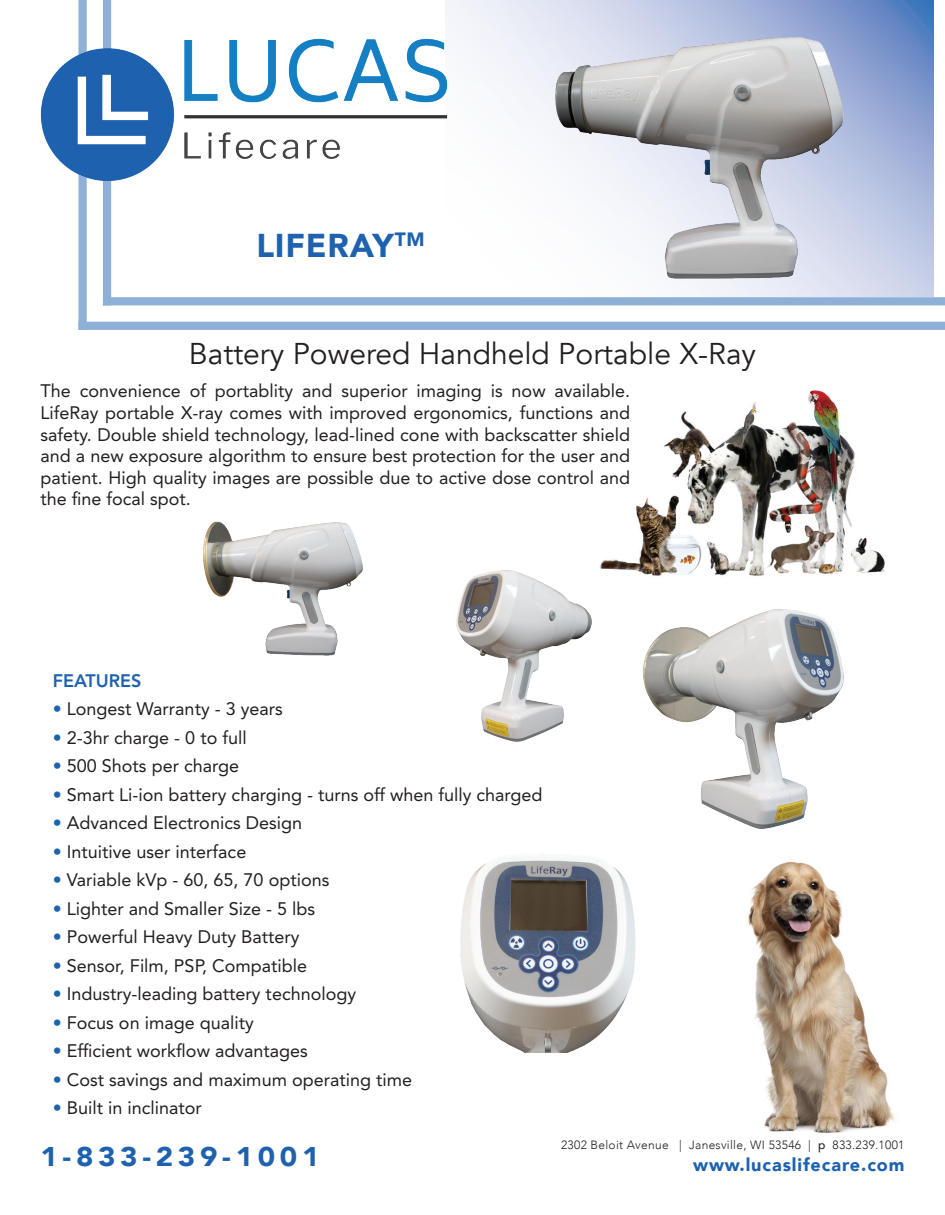
<style>
.page{position:relative;width:945px;height:1215px;background:#fff}
.page>*{position:absolute;margin:0;border:0;box-sizing:border-box;transform-origin:0 0}
.t1{font:900 33px "Avenir";letter-spacing:.025em;color:#1e62af}
.t2{font:30px "Avenir";color:#231f20}
.t3{font:900 27px "Avenir";letter-spacing:.16em;color:#1e62af;scale:1.09 1}
.t4{font:18px/21.6px "Avenir LT Std";color:#231f20;text-align:justify}
.t5{font:900 18px "Avenir";letter-spacing:.05em;color:#1e62af}
.t6{font:800 18px "Avenir LT Std";color:#1e62af}
.t7{font:300 12px "Avenir";letter-spacing:.025em;color:#231f20}
.s1{color:#1e62af}
.s2{font-weight:500}
</style>
<div class="page">
<svg style="left:485px;top:0;width:448px;height:297px"></svg>
<img style="left:600px;top:390px;width:286px;height:186px">
<div style="left:78px;top:0;width:9px;height:330px;background:#8eb0d7"></div>
<div style="left:78px;top:322px;width:867px;height:8px;background:#8eb0d7"></div>
<div style="left:103px;top:0;width:8px;height:305px;background:#8eb0d7"></div>
<div style="left:103px;top:297px;width:842px;height:8px;background:#8eb0d7"></div>
<img style="left:40px;top:0;width:445px;height:183px">
<img style="left:747px;top:862px;width:149px;height:271px">
<img style="left:460px;top:854px;width:176px;height:198px">
<img style="left:643px;top:609px;width:201px;height:220px">
<img style="left:203px;top:521px;width:160px;height:135px">
<img style="left:456px;top:570px;width:136px;height:172px">
<img style="left:553px;top:35px;width:293px;height:246px">
<h1 class="t1" style="left:256px;top:217px;width:170px">LIFERAY<sup>TM</sup></h1>
<h2 class="t2" style="left:189px;top:336px;width:569px">Battery Powered Handheld Portable X-Ray</h2>
<p class="t4" style="left:41px;top:381px;width:591px">The convenience of portablity and superior imaging is now available.<br>LifeRay portable X-ray comes with improved ergonomics, functions and safety. Double shield technology, lead-lined cone with backscatter shield and a new exposure algorithm to ensure best protection for the user and patient. High quality images are possible due to active dose control and the fine focal spot.</p>
<p class="t6" style="left:53px;top:670px;width:90px">FEATURES</p>
<p class="t4" style="left:53px;top:698px;width:231px"><span class="s1">•</span> Longest Warranty - 3 years</p>
<p class="t4" style="left:53px;top:727px;width:195px"><span class="s1">•</span> 2-3hr charge - 0 to full</p>
<p class="t4" style="left:53px;top:755px;width:188px"><span class="s1">•</span> 500 Shots per charge</p>
<p class="t4" style="left:53px;top:784px;width:491px"><span class="s1">•</span> Smart Li-ion battery charging - turns off when fully charged</p>
<p class="t4" style="left:53px;top:812px;width:251px"><span class="s1">•</span> Advanced Electronics Design</p>
<p class="t4" style="left:53px;top:841px;width:195px"><span class="s1">•</span> Intuitive user interface</p>
<p class="t4" style="left:53px;top:869px;width:278px"><span class="s1">•</span> Variable kVp - 60, 65, 70 options</p>
<p class="t4" style="left:53px;top:898px;width:264px"><span class="s1">•</span> Lighter and Smaller Size - 5 lbs</p>
<p class="t4" style="left:53px;top:926px;width:248px"><span class="s1">•</span> Powerful Heavy Duty Battery</p>
<p class="t4" style="left:53px;top:955px;width:256px"><span class="s1">•</span> Sensor, Film, PSP, Compatible</p>
<p class="t4" style="left:53px;top:983px;width:305px"><span class="s1">•</span> Industry-leading battery technology</p>
<p class="t4" style="left:53px;top:1012px;width:202px"><span class="s1">•</span> Focus on image quality</p>
<p class="t4" style="left:53px;top:1040px;width:256px"><span class="s1">•</span> Efficient workflow advantages</p>
<p class="t4" style="left:53px;top:1069px;width:361px"><span class="s1">•</span> Cost savings and maximum operating time</p>
<p class="t4" style="left:53px;top:1097px;width:151px"><span class="s1">•</span> Built in inclinator</p>
<h3 class="t3" style="left:40px;top:1133px;width:257px">1-833-239-1001</h3>
<p class="t7" style="left:561px;top:1138px;width:345px">2302 Beloit Avenue | Janesville, WI 53546 | <span class="s2">p</span> 833.239.1001</p>
<p class="t5" style="left:693px;top:1150px;width:213px">www.lucaslifecare.com</p>
</div>
